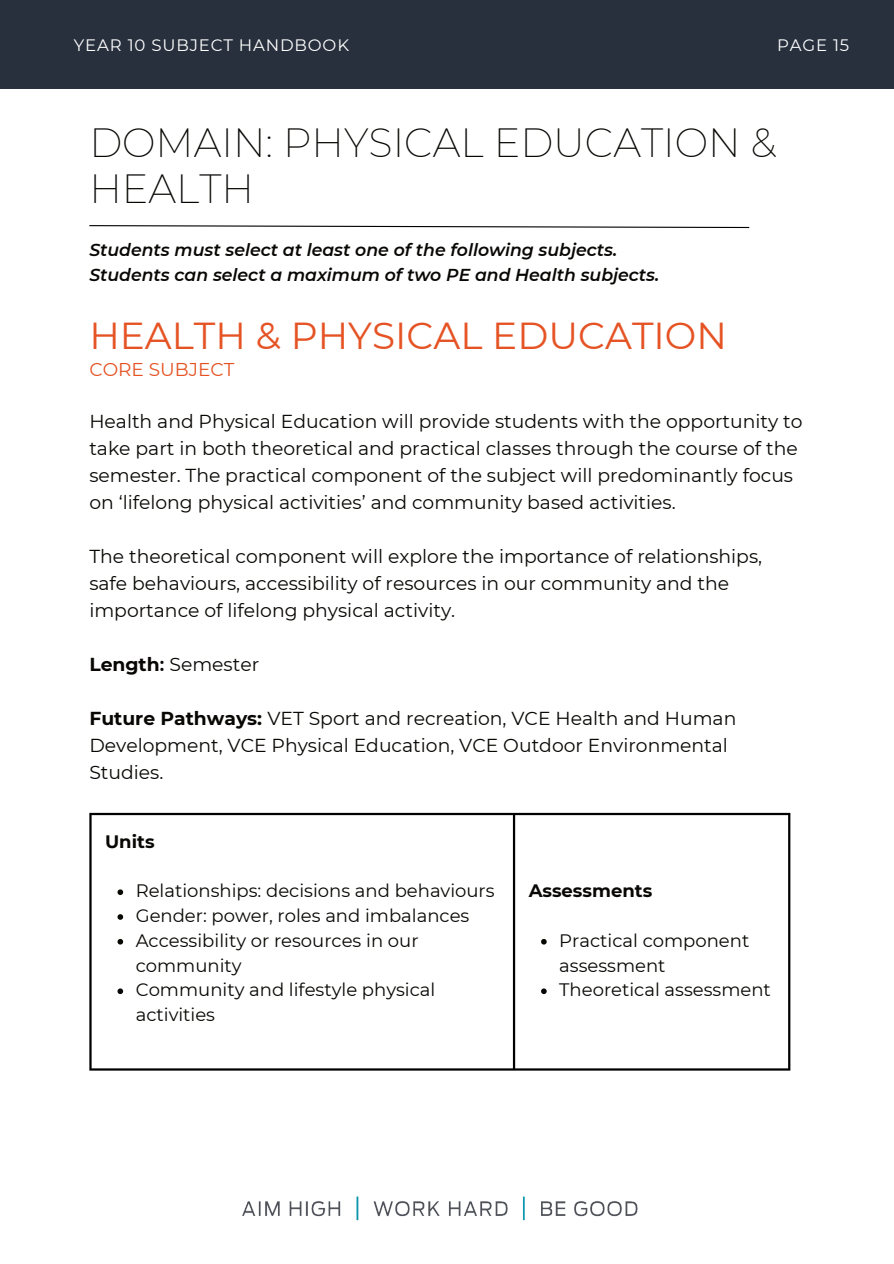
<style>
.page{position:relative;width:894px;height:1264px;background:#fff}
.page>*{position:absolute;margin:0;border:0;box-sizing:border-box;transform-origin:0 0}
.t1{font:200 39.9px/46.2px "Montserrat";color:#080704}
.t2{font:37.5px "Montserrat";color:#e55324}
.t3{font:18.75px/27px "Montserrat";color:#080704}
.t4{font:18.45px "Montserrat";color:#e55324}
.t5{font:18px/24.8px "Montserrat";color:#080704}
.t6{font:700 18px "Montserrat";color:#080704}
.t7{font:italic 600 17.25px/24.8px "Montserrat";color:#080704}
.t8{font:16.5px "Montserrat";letter-spacing:.05em;color:#fff}
.s1{font-weight:700}
.s2{font-weight:600}
</style>
<div class="page">
<div style="left:0;top:0;width:893px;height:89px;background:#28303e"></div>
<img style="left:242px;top:1196px;width:396px;height:25px">
<svg style="left:117px;top:889px;width:6px;height:6px"></svg>
<svg style="left:117px;top:914px;width:6px;height:5px"></svg>
<svg style="left:117px;top:938px;width:6px;height:6px"></svg>
<svg style="left:117px;top:988px;width:6px;height:6px"></svg>
<svg style="left:541px;top:939px;width:5px;height:5px"></svg>
<svg style="left:541px;top:988px;width:5px;height:6px"></svg>
<hr style="left:89px;top:815px;width:3px;height:253px;background:#000">
<hr style="left:512px;top:815px;width:3px;height:253px;background:#000">
<hr style="left:787px;top:815px;width:3px;height:253px;background:#000">
<hr style="left:89px;top:812px;width:701px;height:3px;background:#000">
<hr style="left:89px;top:1068px;width:701px;height:2px;background:#000">
<svg style="left:89px;top:225px;width:661px;height:4px"></svg>
<p class="t8" style="left:74px;top:34px;width:276px">YEAR 10 SUBJECT HANDBOOK</p>
<p class="t8" style="left:776px;top:34px;width:74px">PAGE 15</p>
<h1 class="t1" style="left:89px;top:119px;width:688px">DOMAIN: PHYSICAL EDUCATION &amp;<br>HEALTH</h1>
<p class="t7" style="left:89px;top:236px;width:571px">Students must select at least one of the following subjects.<br>Students can select a maximum of two PE and Health subjects.</p>
<h2 class="t2" style="left:89px;top:310px;width:638px">HEALTH &amp; PHYSICAL EDUCATION</h2>
<p class="t4" style="left:89px;top:356px;width:147px">CORE SUBJECT</p>
<p class="t3" style="left:89px;top:407px;width:714px">Health and Physical Education will provide students with the opportunity to take part in both theoretical and practical classes through the course of the semester. The practical component of the subject will predominantly focus on ‘lifelong physical activities’ and community based activities.</p>
<p class="t3" style="left:89px;top:542px;width:674px">The theoretical component will explore the importance of relationships, safe behaviours, accessibility of resources in our community and the importance of lifelong physical activity.</p>
<p class="t3" style="left:89px;top:650px;width:171px"><span class="s1">Length</span><span class="s2">:</span> Semester</p>
<p class="t3" style="left:89px;top:704px;width:648px"><span class="s1">Future Pathways:</span> VET Sport and recreation, VCE Health and Human<br>Development, VCE Physical Education, VCE Outdoor Environmental<br>Studies.</p>
<p class="t6" style="left:105px;top:828px;width:51px">Units</p>
<p class="t5" style="left:136px;top:877px;width:360px">Relationships: decisions and behaviours<br>Gender: power, roles and imbalances<br>Accessibility or resources in our community<br>Community and lifestyle physical activities</p>
<p class="t6" style="left:528px;top:878px;width:125px">Assessments</p>
<p class="t5" style="left:559px;top:927px;width:213px">Practical component assessment<br>Theoretical assessment</p>
</div>
